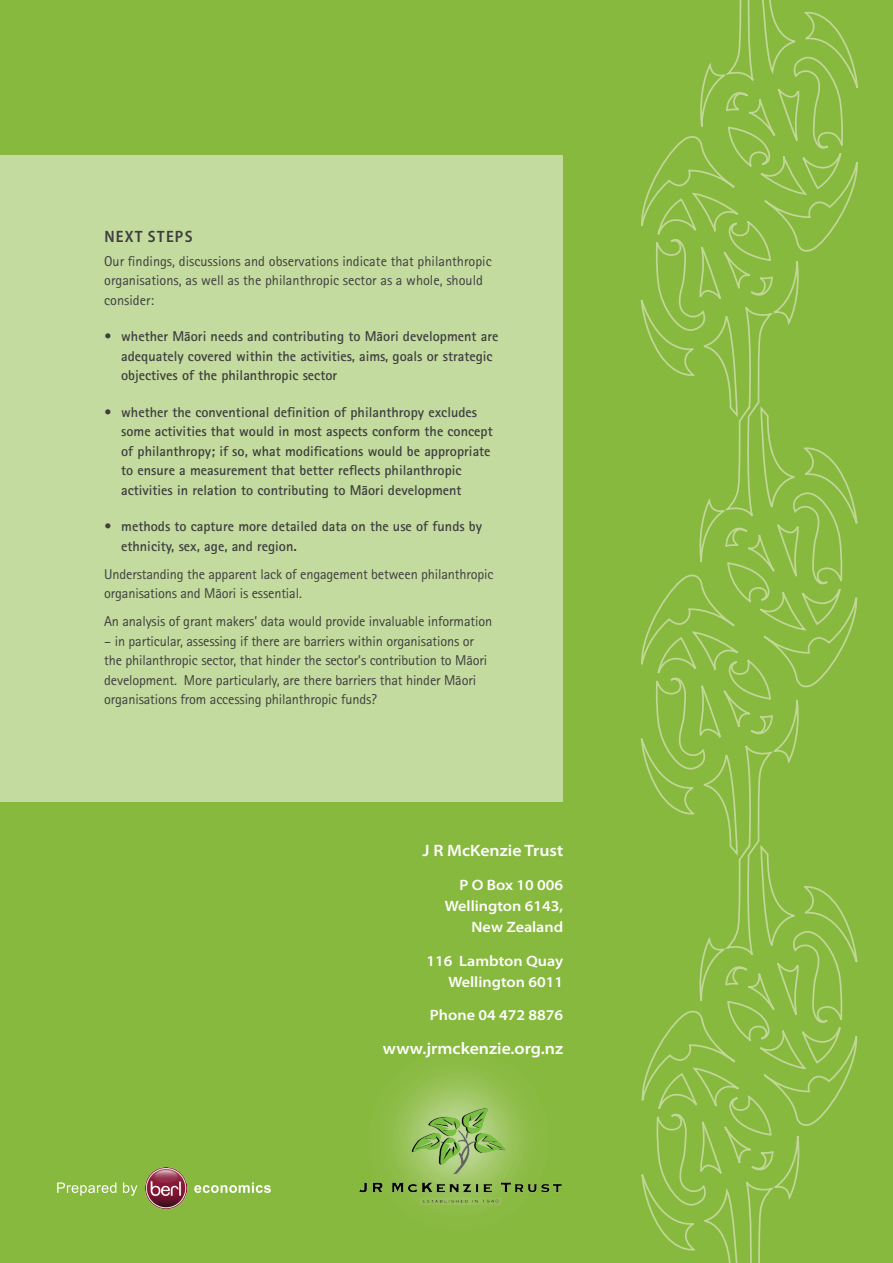
<style>
.page{position:relative;width:893px;height:1263px;background:#88b93f}
.page>*{position:absolute;margin:0;border:0;box-sizing:border-box;transform-origin:0 0}
.Header_1{font:600 semi-expanded 16.5px "Myriad Pro";color:#fff}
.Header_2_numbered{font:600 semi-condensed 16.5px "Myriad Pro";letter-spacing:.07em;color:#3e3e3f}
.Header_1-2{font:600 semi-expanded 15px/21px "Myriad Pro";color:#fff;text-align:right}
.body_text{font:14.25px/19.5px "Rotis Sans Mi";letter-spacing:-.01em;color:#3e3e3f}
.t1{font:700 14.25px/19.5px "Rotis Sans Mi";color:#3e3e3f}
</style>
<div class="page">
<svg style="left:640px;top:0;width:218px;height:1263px"></svg>
<div style="left:0;top:155px;width:563px;height:646px;background:#c3db9e"></div>
<img style="left:145px;top:1167px;width:41px;height:42px">
<svg style="left:57px;top:1182px;width:80px;height:14px"></svg>
<svg style="left:194px;top:1182px;width:77px;height:11px"></svg>
<img style="left:359px;top:1067px;width:203px;height:140px">
<p class="Header_2_numbered" style="left:104px;top:227px;width:90px">NEXT STEPS</p>
<p class="body_text" style="left:104px;top:251px;width:389px">Our findings, discussions and observations indicate that philanthropic organisations, as well as the philanthropic sector as a whole, should consider:</p>
<p class="t1" style="left:121px;top:326px;width:379px;text-indent:-17px">• whether Mäori needs and contributing to Mäori development are adequately covered within the activities, aims, goals or strategic objectives of the philanthropic sector</p>
<p class="t1" style="left:121px;top:402px;width:373px;text-indent:-17px">• whether the conventional definition of philanthropy excludes some activities that would in most aspects conform the concept of philanthropy; if so, what modifications would be appropriate to ensure a measurement that better reflects philanthropic activities in relation to contributing to Mäori development</p>
<p class="t1" style="left:121px;top:516px;width:362px;text-indent:-17px">• methods to capture more detailed data on the use of funds by ethnicity, sex, age, and region.</p>
<p class="body_text" style="left:104px;top:564px;width:391px">Understanding the apparent lack of engagement between philanthropic organisations and Mäori is essential.</p>
<p class="body_text" style="left:104px;top:612px;width:390px">An analysis of grant makers’ data would provide invaluable information</p>
<p class="body_text" style="left:104px;top:631px;width:385px">– in particular, assessing if there are barriers within organisations or the philanthropic sector, that hinder the sector’s contribution to Mäori development. More particularly, are there barriers that hinder Mäori organisations from accessing philanthropic funds?</p>
<p class="Header_1" style="left:423px;top:841px;width:142px">J R McKenzie Trust</p>
<p class="Header_1-2" style="left:445px;top:874px;width:120px">P O Box 10 006<br>Wellington 6143,<br>New Zealand</p>
<p class="Header_1-2" style="left:426px;top:950px;width:138px">116 Lambton Quay<br>Wellington 6011</p>
<p class="Header_1-2" style="left:430px;top:1005px;width:135px">Phone 04 472 8876</p>
<p class="Header_1" style="left:383px;top:1039px;width:182px">www.jrmckenzie.org.nz</p>
</div>
